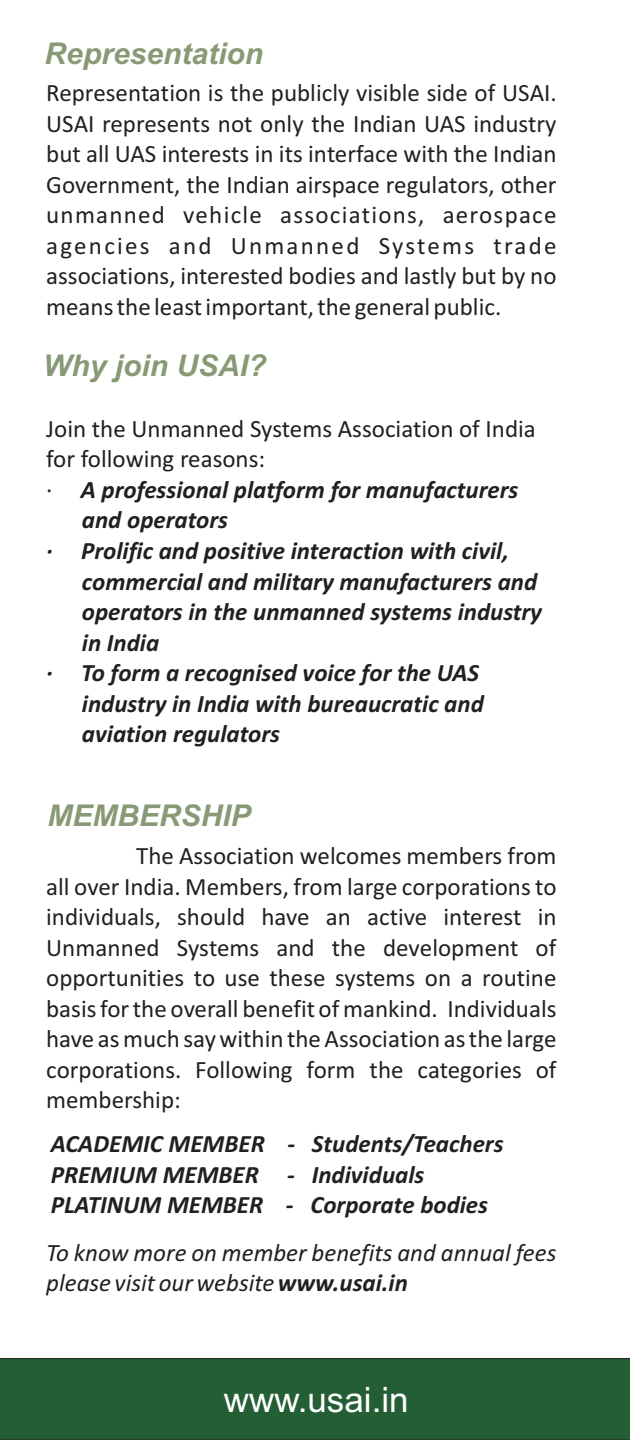
<style>
.page{position:relative;width:630px;height:1440px;background:#fff}
.page>*{position:absolute;margin:0;border:0;box-sizing:border-box;transform-origin:0 0}
.t1{font:35px "Arial";color:#fff}
.t2{font:italic 700 30px "Arial";color:#889976}
.t3{font:25px/30.5px "Calibri";color:#231f20;text-align:justify}
.t4{font:italic 700 25px/30.5px "Calibri";color:#231f20}
.t5{font:italic 25px/30.5px "Calibri";color:#231f20}
.s1{font-weight:400;font-style:normal}
.s2{font-weight:700}
</style>
<div class="page">
<div style="left:0;top:1358px;width:630px;height:82px;background:#245e35"></div>
<p class="t2" style="left:45px;top:42px;width:220px">Representation</p>
<p class="t3" style="left:46px;top:80px;width:512px">Representation is the publicly visible side of USAI.<br>USAI represents not only the Indian UAS industry but all UAS interests in its interface with the Indian Government, the Indian airspace regulators, other unmanned vehicle associations, aerospace agencies and Unmanned Systems trade associations, interested bodies and lastly but by no means the least important, the general public.</p>
<p class="t2" style="left:43px;top:354px;width:225px">Why join USAI?</p>
<p class="t3" style="left:46px;top:415px;width:491px">Join the Unmanned Systems Association of India</p>
<p class="t3" style="left:46px;top:446px;width:221px">for following reasons:</p>
<p class="t4" style="left:46px;top:476px;width:474px"><span class="s1">·</span> A professional platform for manufacturers</p>
<p class="t4" style="left:82px;top:507px;width:148px">and operators</p>
<p class="t4" style="left:46px;top:538px;width:464px">· Prolific and positive interaction with civil,</p>
<p class="t4" style="left:82px;top:568px;width:457px">commercial and military manufacturers and</p>
<p class="t4" style="left:82px;top:599px;width:462px">operators in the unmanned systems industry</p>
<p class="t4" style="left:82px;top:629px;width:79px">in India</p>
<p class="t4" style="left:46px;top:660px;width:434px">· To form a recognised voice for the UAS</p>
<p class="t4" style="left:82px;top:690px;width:403px">industry in India with bureaucratic and</p>
<p class="t4" style="left:82px;top:721px;width:200px">aviation regulators</p>
<p class="t2" style="left:48px;top:804px;width:205px">MEMBERSHIP</p>
<p class="t3" style="left:46px;top:843px;width:512px;text-indent:90px">The Association welcomes members from all over India. Members, from large corporations to individuals, should have an active interest in Unmanned Systems and the development of opportunities to use these systems on a routine basis for the overall benefit of mankind. Individuals have as much say within the Association as the large corporations. Following form the categories of membership:</p>
<p class="t4" style="left:51px;top:1131px;width:454px">ACADEMIC MEMBER - Students/Teachers<br>PREMIUM MEMBER - Individuals<br>PLATINUM MEMBER - Corporate bodies</p>
<p class="t5" style="left:46px;top:1239px;width:512px">To know more on member benefits and annual fees please visit our website <span class="s2">www.usai.in</span></p>
<h1 class="t1" style="left:224px;top:1386px;width:186px">www.usai.in</h1>
</div>
